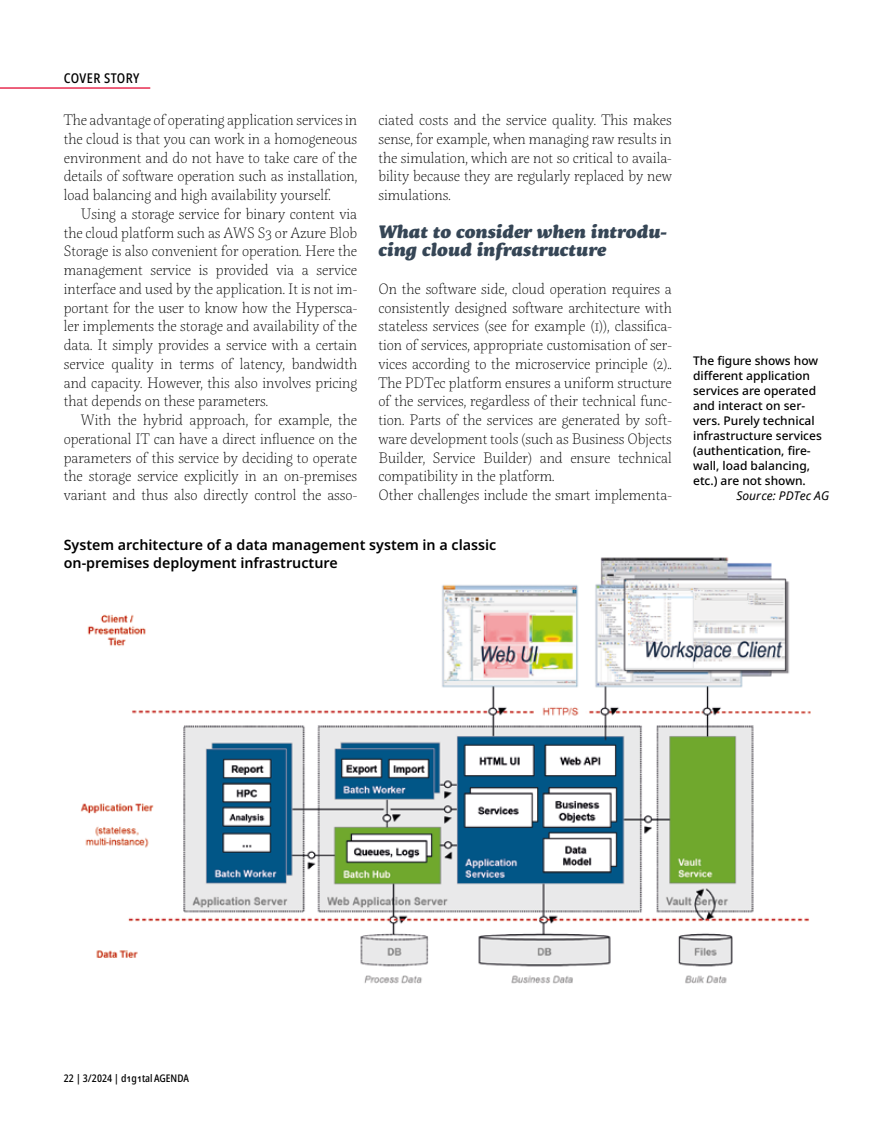
<style>
.page{position:relative;width:893px;height:1127px;background:#fff}
.page>*{position:absolute;margin:0;border:0;box-sizing:border-box;transform-origin:0 0}
.t1{font:italic 900 18px/18.8px "Servus Slab";color:#364656}
.t2{font:100 15px/18.8px "Servus Slab";color:#000;text-align:justify}
.t3{font:600 14.25px/18px "Noto Sans";color:#000}
.t4{font:500 condensed 13.5px "Noto Sans";letter-spacing:.03em;color:#000}
.t5{font:500 12px/15px "Noto Sans";color:#000}
.t6{font:italic 12px "Noto Sans";color:#000}
.t7{font:500 condensed 10.5px "Noto Sans";color:#000}
</style>
<div class="page">
<hr style="left:0;top:87px;width:150px;height:2px;background:#e72d51">
<img style="left:80px;top:557px;width:731px;height:427px">
<p class="t4" style="left:64px;top:69px;width:77px">COVER STORY</p>
<p class="t2" style="left:64px;top:111px;width:295px">The advantage of operating application services in the cloud is that you can work in a homogeneous environment and do not have to take care of the details of software operation such as installation, load balancing and high availability yourself.</p>
<p class="t2" style="left:64px;top:204px;width:295px;text-indent:17px">Using a storage service for binary content via the cloud platform such as AWS S3 or Azure Blob Storage is also convenient for operation. Here the management service is provided via a service interface and used by the application. It is not im&shy;portant for the user to know how the Hypersca&shy;ler implements the storage and availability of the data. It simply provides a service with a certain service quality in terms of latency, bandwidth and capacity. However, this also involves pricing that depends on these parameters.</p>
<p class="t2" style="left:64px;top:411px;width:295px;text-indent:17px">With the hybrid approach, for example, the operational IT can have a direct influence on the parameters of this service by deciding to operate the storage service explicitly in an on-premises variant and thus also directly control the asso-</p>
<p class="t2" style="left:378px;top:111px;width:295px">ciated costs and the service quality. This makes sense, for example, when managing raw results in the simulation, which are not so critical to availa&shy;bility because they are regularly replaced by new simulations.</p>
<p class="t1" style="left:378px;top:222px;width:290px">What to consider when introdu&shy;cing cloud infrastructure</p>
<p class="t2" style="left:378px;top:279px;width:295px;text-align:left">On the software side, cloud operation requires a consistently designed software architecture with stateless services (see for example (1)), classifica&shy;tion of services, appropriate customisation of ser&shy;vices according to the microservice principle (2)..<br>The PDTec platform ensures a uniform structure of the services, regardless of their technical func&shy;tion. Parts of the services are generated by soft&shy;ware development tools (such as Business Objects Builder, Service Builder) and ensure technical compatibility in the platform.<br>Other challenges include the smart implementa-</p>
<p class="t3" style="left:64px;top:536px;width:434px">System architecture of a data management system in a classic on-premises deployment infrastructure</p>
<p class="t5" style="left:693px;top:354px;width:130px">The figure shows how different application services are operated and interact on ser&shy;vers. Purely technical infrastructure services (authentication, fire&shy;wall, load balancing, etc.) are not shown.</p>
<p class="t6" style="left:736px;top:487px;width:94px">Source: PDTec AG</p>
<p class="t7" style="left:64px;top:1070px;width:127px">22 | 3/2024 | d1g1talAGENDA</p>
</div>
